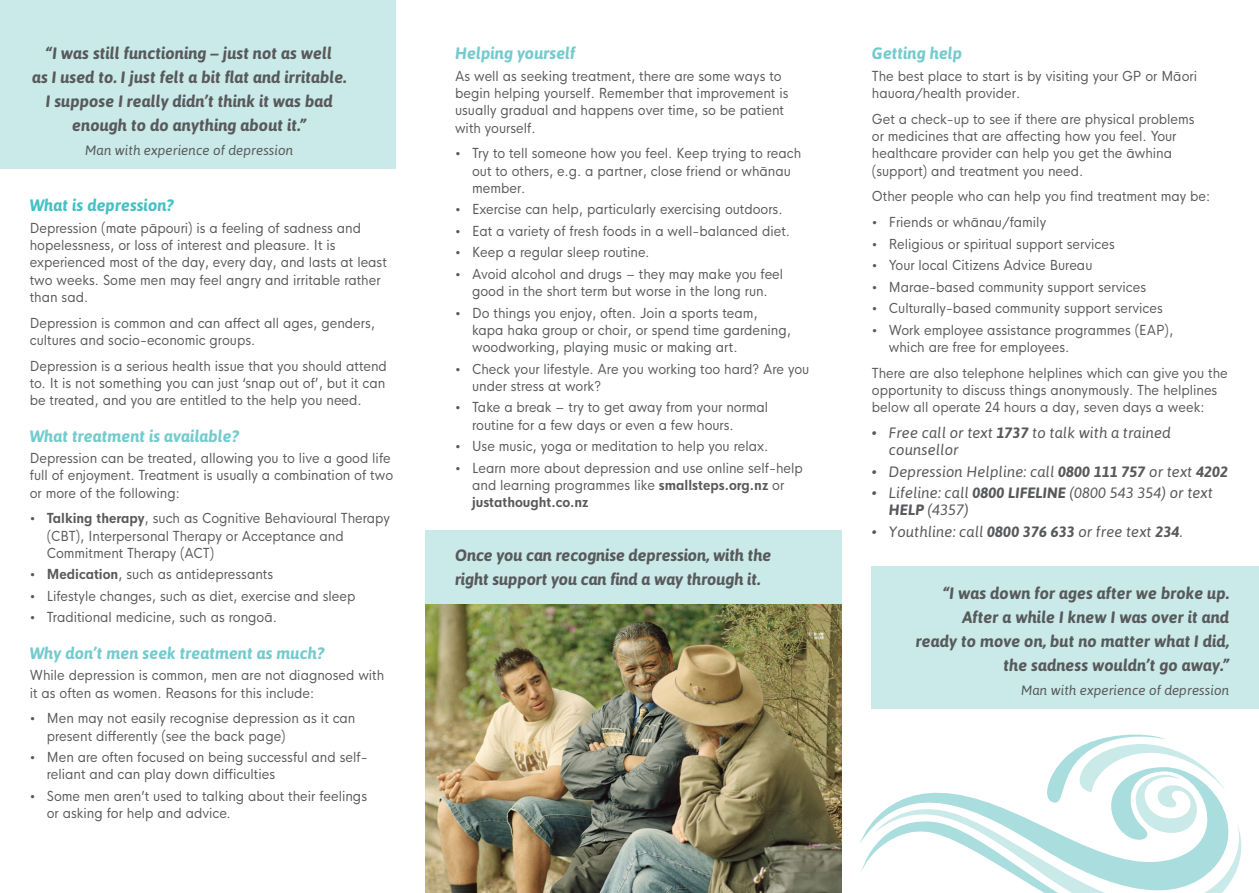
<style>
.page{position:relative;width:1259px;height:893px;background:#fff}
.page>*{position:absolute;margin:0;border:0;box-sizing:border-box;transform-origin:0 0}
.t1{font:italic 700 16.5px/24px "Asap";color:#58595b}
.t2{font:italic 700 16.5px "Asap";color:#73cbcd}
.t3{font:italic 700 16.5px "Asap";color:#44c1c3}
.t4{font:italic 15px/17.2px "Asap";color:#58595b}
.t5{font:condensed 13.5px/17.2px "HK Nova";color:#58595b}
.t6{font:italic 13.5px "Asap";color:#58595b}
.s1{font-weight:700}
</style>
<div class="page">
<div style="left:426px;top:530px;width:416px;height:82px;background:#cae9e9"></div>
<div style="left:0;top:0;width:395px;height:169px;background:#cae9e9"></div>
<div style="left:872px;top:567px;width:387px;height:142px;background:#cae9e9"></div>
<img style="left:425px;top:605px;width:416px;height:288px">
<svg style="left:861px;top:734px;width:381px;height:159px"></svg>
<p class="t1" style="left:32px;top:41px;width:316px;text-align:center">“I was still functioning – just not as well<br>as I used to. I just felt a bit flat and irritable.<br>I suppose I really didn’t think it was bad enough to do anything about it.”</p>
<p class="t6" style="left:85px;top:142px;width:209px">Man with experience of depression</p>
<p class="t3" style="left:30px;top:195px;width:146px">What is depression?</p>
<p class="t5" style="left:30px;top:218px;width:359px">Depression (mate pāpouri) is a feeling of sadness and hopelessness, or loss of interest and pleasure. It is experienced most of the day, every day, and lasts at least two weeks. Some men may feel angry and irritable rather than sad.</p>
<p class="t5" style="left:30px;top:313px;width:347px">Depression is common and can affect all ages, genders, cultures and socio-economic groups.</p>
<p class="t5" style="left:30px;top:356px;width:359px">Depression is a serious health issue that you should attend to. It is not something you can just ‘snap out of’, but it can be treated, and you are entitled to the help you need.</p>
<p class="t2" style="left:30px;top:425px;width:211px">What treatment is available?</p>
<p class="t5" style="left:30px;top:448px;width:365px">Depression can be treated, allowing you to live a good life full of enjoyment. Treatment is usually a combination of two or more of the following:</p>
<p class="t5" style="left:47px;top:508px;width:345px;text-indent:-17px">• <span class="s1">Talking therapy</span>, such as Cognitive Behavioural Therapy (CBT), Interpersonal Therapy or Acceptance and<br>Commitment Therapy (ACT)</p>
<p class="t5" style="left:30px;top:564px;width:245px">• <span class="s1">Medication</span>, such as antidepressants</p>
<p class="t5" style="left:30px;top:586px;width:327px">• Lifestyle changes, such as diet, exercise and sleep</p>
<p class="t5" style="left:30px;top:607px;width:249px">• Traditional medicine, such as rongoā.</p>
<p class="t2" style="left:30px;top:642px;width:296px">Why don’t men seek treatment as much?</p>
<p class="t5" style="left:30px;top:665px;width:356px">While depression is common, men are not diagnosed with it as often as women. Reasons for this include:</p>
<p class="t5" style="left:47px;top:708px;width:310px;text-indent:-17px">• Men may not easily recognise depression as it can present differently (see the back page)</p>
<p class="t5" style="left:47px;top:747px;width:322px;text-indent:-17px">• Men are often focused on being successful and self&shy;reliant and can play down difficulties</p>
<p class="t5" style="left:47px;top:786px;width:322px;text-indent:-17px">• Some men aren’t used to talking about their feelings or asking for help and advice.</p>
<p class="t2" style="left:455px;top:43px;width:122px">Helping yourself</p>
<p class="t5" style="left:455px;top:66px;width:335px">As well as seeking treatment, there are some ways to begin helping yourself. Remember that improvement is usually gradual and happens over time, so be patient with yourself.</p>
<p class="t5" style="left:472px;top:143px;width:331px;text-indent:-17px">• Try to tell someone how you feel. Keep trying to reach out to others, e.g. a partner, close friend or whānau member.</p>
<p class="t5" style="left:455px;top:199px;width:329px">• Exercise can help, particularly exercising outdoors.</p>
<p class="t5" style="left:455px;top:221px;width:336px">• Eat a variety of fresh foods in a well-balanced diet.</p>
<p class="t5" style="left:455px;top:242px;width:196px">• Keep a regular sleep routine.</p>
<p class="t5" style="left:455px;top:264px;width:330px;text-align:center">• Avoid alcohol and drugs – they may make you feel good in the short term but worse in the long run.</p>
<p class="t5" style="left:472px;top:303px;width:320px;text-indent:-17px">• Do things you enjoy, often. Join a sports team, kapa haka group or choir, or spend time gardening, woodworking, playing music or making art.</p>
<p class="t5" style="left:472px;top:359px;width:339px;text-indent:-17px">• Check your lifestyle. Are you working too hard? Are you under stress at work?</p>
<p class="t5" style="left:472px;top:397px;width:298px;text-indent:-17px">• Take a break – try to get away from your normal routine for a few days or even a few hours.</p>
<p class="t5" style="left:455px;top:436px;width:315px">• Use music, yoga or meditation to help you relax.</p>
<p class="t5" style="left:472px;top:458px;width:332px;text-indent:-17px">• Learn more about depression and use online self-help and learning programmes like <span class="s1">smallsteps.org.nz</span> or <span class="s1">justathought.co.nz</span></p>
<p class="t1" style="left:455px;top:542px;width:318px">Once you can recognise depression, with the right support you can find a way through it.</p>
<p class="t2" style="left:872px;top:43px;width:92px">Getting help</p>
<p class="t5" style="left:872px;top:66px;width:327px">The best place to start is by visiting your GP or Māori hauora/health provider.</p>
<p class="t5" style="left:872px;top:109px;width:324px">Get a check-up to see if there are physical problems or medicines that are affecting how you feel. Your healthcare provider can help you get the āwhina (support) and treatment you need.</p>
<p class="t5" style="left:872px;top:186px;width:340px">Other people who can help you find treatment may be:</p>
<p class="t5" style="left:872px;top:212px;width:176px">• Friends or whānau/family</p>
<p class="t5" style="left:872px;top:234px;width:244px">• Religious or spiritual support services</p>
<p class="t5" style="left:872px;top:255px;width:222px">• Your local Citizens Advice Bureau</p>
<p class="t5" style="left:872px;top:277px;width:276px">• Marae-based community support services</p>
<p class="t5" style="left:872px;top:298px;width:292px">• Culturally-based community support services</p>
<p class="t5" style="left:889px;top:320px;width:286px;text-indent:-17px">• Work employee assistance programmes (EAP), which are free for employees.</p>
<p class="t5" style="left:872px;top:363px;width:357px">There are also telephone helplines which can give you the opportunity to discuss things anonymously. The helplines below all operate 24 hours a day, seven days a week:</p>
<p class="t4" style="left:889px;top:423px;width:283px;text-indent:-17px">• Free call or text <span class="s1">1737</span> to talk with a trained counsellor</p>
<p class="t4" style="left:872px;top:462px;width:358px">• Depression Helpline: call <span class="s1">0800 111 757</span> or text <span class="s1">4202</span></p>
<p class="t4" style="left:889px;top:484px;width:325px;text-indent:-17px">• Lifeline: call <span class="s1">0800 LIFELINE</span> (0800 543 354) or text<br><span class="s1">HELP</span> (4357)</p>
<p class="t4" style="left:872px;top:522px;width:312px">• Youthline: call <span class="s1">0800 376 633</span> or free text <span class="s1">234</span>.</p>
<p class="t1" style="left:916px;top:581px;width:315px;text-align:right">“I was down for ages after we broke up.<br>After a while I knew I was over it and<br>ready to move on, but no matter what I did, the sadness wouldn’t go away.”</p>
<p class="t6" style="left:1021px;top:682px;width:209px">Man with experience of depression</p>
</div>
